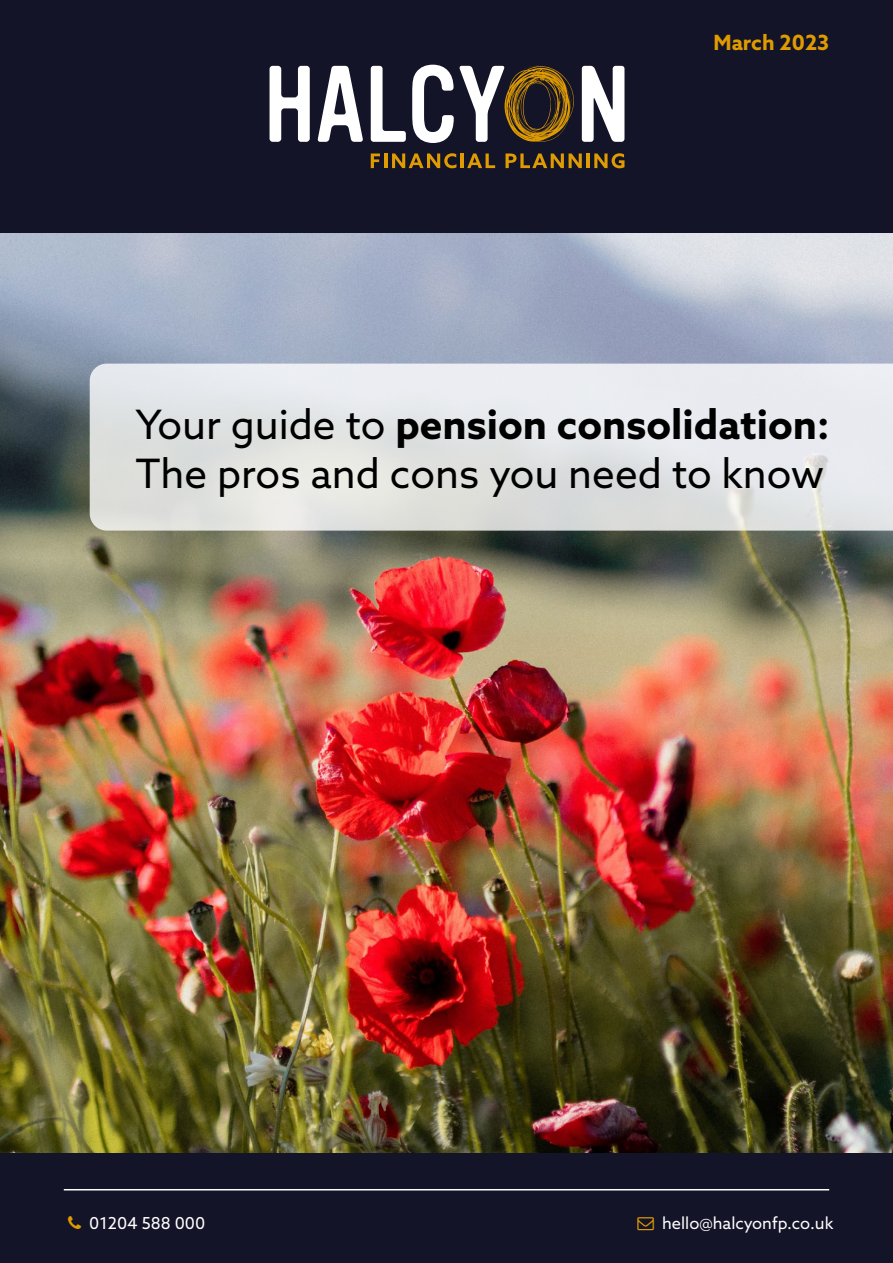
<style>
.page{position:relative;width:893px;height:1263px;background:#fff}
.page>*{position:absolute;margin:0;border:0;box-sizing:border-box;transform-origin:0 0}
.t1{font:40.5px/48.6px "Azo Sans";color:#000}
.t2{font:700 21px "Azo Sans";color:#e09b00}
.t3{font:16.5px "Azo Sans";color:#fff}
.s1{font-weight:700}
</style>
<div class="page">
<div style="left:0;top:0;width:893px;height:247px;background:#141428"></div>
<img style="left:0;top:234px;width:893px;height:919px">
<div style="left:0;top:1153px;width:893px;height:110px;background:#141428"></div>
<svg style="left:90px;top:364px;width:803px;height:167px;background:#e2e4e5"></svg>
<hr style="left:64px;top:1189px;width:765px;height:1px;background:#fff">
<svg style="left:270px;top:66px;width:40px;height:76px"></svg>
<svg style="left:318px;top:66px;width:45px;height:76px"></svg>
<svg style="left:371px;top:66px;width:35px;height:76px"></svg>
<svg style="left:412px;top:65px;width:162px;height:78px"></svg>
<svg style="left:582px;top:66px;width:42px;height:76px"></svg>
<svg style="left:371px;top:153px;width:9px;height:15px"></svg>
<hr style="left:384px;top:153px;width:3px;height:15px;background:#df9b02">
<svg style="left:392px;top:153px;width:64px;height:15px"></svg>
<hr style="left:461px;top:153px;width:3px;height:15px;background:#df9b02">
<svg style="left:467px;top:153px;width:28px;height:15px"></svg>
<svg style="left:505px;top:153px;width:77px;height:15px"></svg>
<hr style="left:586px;top:153px;width:4px;height:15px;background:#df9b02">
<svg style="left:594px;top:153px;width:30px;height:15px"></svg>
<p class="t2" style="left:713px;top:29px;width:117px">March 2023</p>
<p class="t1" style="left:135px;top:400px;width:696px">Your guide to <span class="s1">pension consolidation:<br></span>The pros and cons you need to know</p>
<p class="t3" style="left:89px;top:1212px;width:118px">01204 588 000</p>
<p class="t3" style="left:662px;top:1212px;width:173px">hello@halcyonfp.co.uk</p>
</div>
